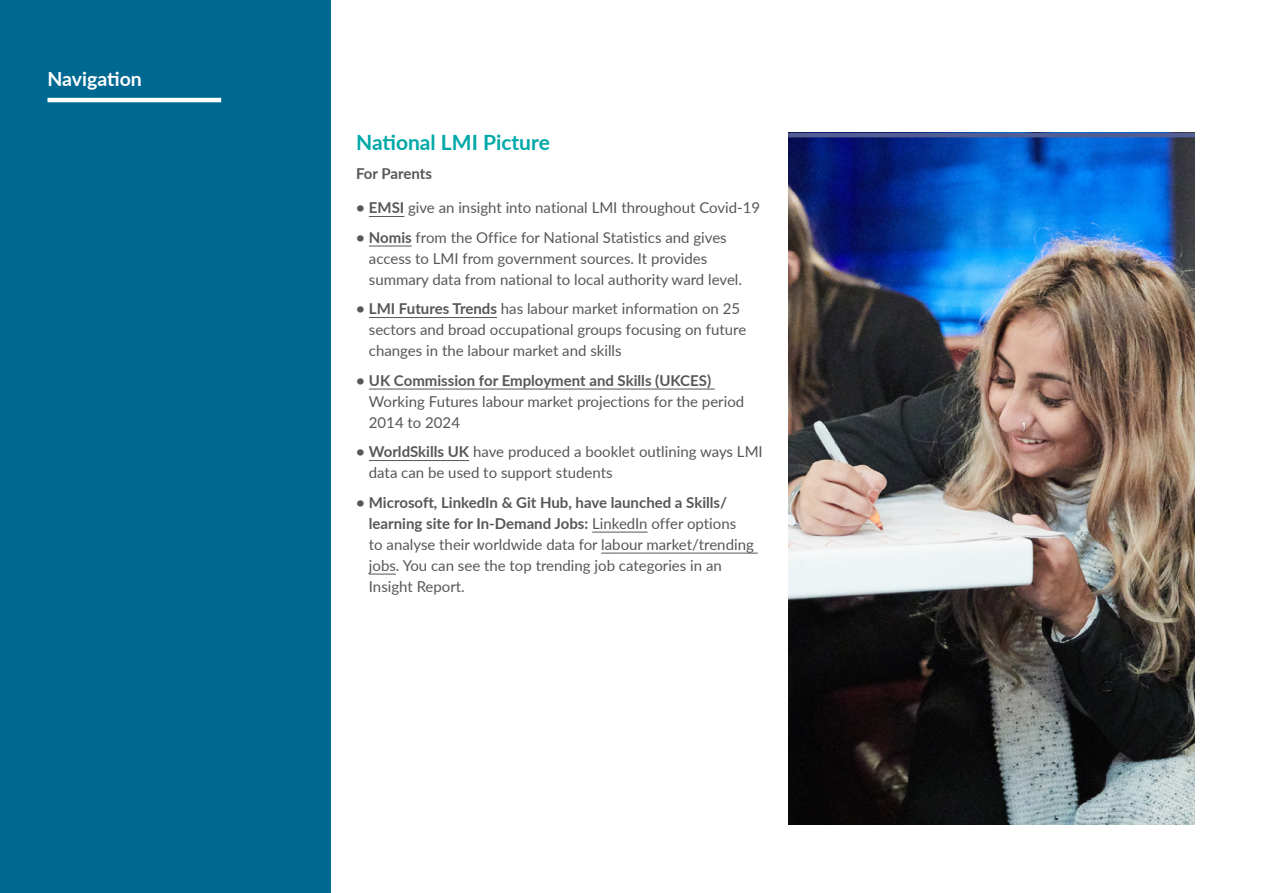
<style>
.page{position:relative;width:1263px;height:893px;background:#fff}
.page>*{position:absolute;margin:0;border:0;box-sizing:border-box;transform-origin:0 0}
.t1{font:700 21px "Lato";color:#00a8a8}
.t2{font:700 19.5px "Lato";color:#fff}
.t3{font:15px/21px "Lato";color:#575756}
.t4{font:700 15px "Lato";color:#575756}
.s1{font-weight:700}
</style>
<div class="page">
<img style="left:788px;top:137px;width:407px;height:688px">
<hr style="left:788px;top:133px;width:407px;height:4px;background:#525e93">
<div style="left:0;top:0;width:331px;height:893px;background:#006992"></div>
<hr style="left:47px;top:98px;width:174px;height:4px;background:#fff">
<hr style="left:369px;top:216px;width:35px;height:1px;background:#575756">
<hr style="left:369px;top:246px;width:43px;height:1px;background:#575756">
<hr style="left:369px;top:317px;width:128px;height:1px;background:#575756">
<hr style="left:369px;top:389px;width:346px;height:1px;background:#575756">
<hr style="left:369px;top:460px;width:100px;height:1px;background:#575756">
<hr style="left:592px;top:532px;width:56px;height:1px;background:#575756">
<hr style="left:601px;top:553px;width:157px;height:1px;background:#575756">
<svg style="left:369px;top:574px;width:27px;height:1px"></svg>
<h2 class="t2" style="left:47px;top:64px;width:96px">Navigation</h2>
<h1 class="t1" style="left:356px;top:127px;width:195px">National LMI Picture</h1>
<p class="t4" style="left:356px;top:163px;width:77px">For Parents</p>
<p class="t3" style="left:356px;top:196px;width:406px"><span class="s1">• EMSI</span> give an insight into national LMI throughout Covid-19</p>
<p class="t3" style="left:369px;top:226px;width:375px;text-indent:-13px"><span class="s1">• Nomis</span> from the Office for National Statistics and gives access to LMI from government sources. It provides summary data from national to local authority ward level.</p>
<p class="t3" style="left:369px;top:297px;width:379px;text-indent:-13px"><span class="s1">• LMI Futures Trends</span> has labour market information on 25 sectors and broad occupational groups focusing on future changes in the labour market and skills</p>
<p class="t4" style="left:356px;top:369px;width:356px">• UK Commission for Employment and Skills (UKCES)</p>
<p class="t3" style="left:369px;top:390px;width:377px">Working Futures labour market projections for the period<br>2014 to 2024</p>
<p class="t3" style="left:369px;top:440px;width:395px;text-indent:-13px"><span class="s1">• WorldSkills UK</span> have produced a booklet outlining ways LMI data can be used to support students</p>
<p class="t3" style="left:369px;top:491px;width:386px;text-indent:-13px"><span class="s1">• Microsoft, LinkedIn &amp; Git Hub, have launched a Skills/ learning site for In-Demand Jobs:</span> LinkedIn offer options<br>to analyse their worldwide data for labour market/trending jobs. You can see the top trending job categories in an Insight Report.</p>
</div>
